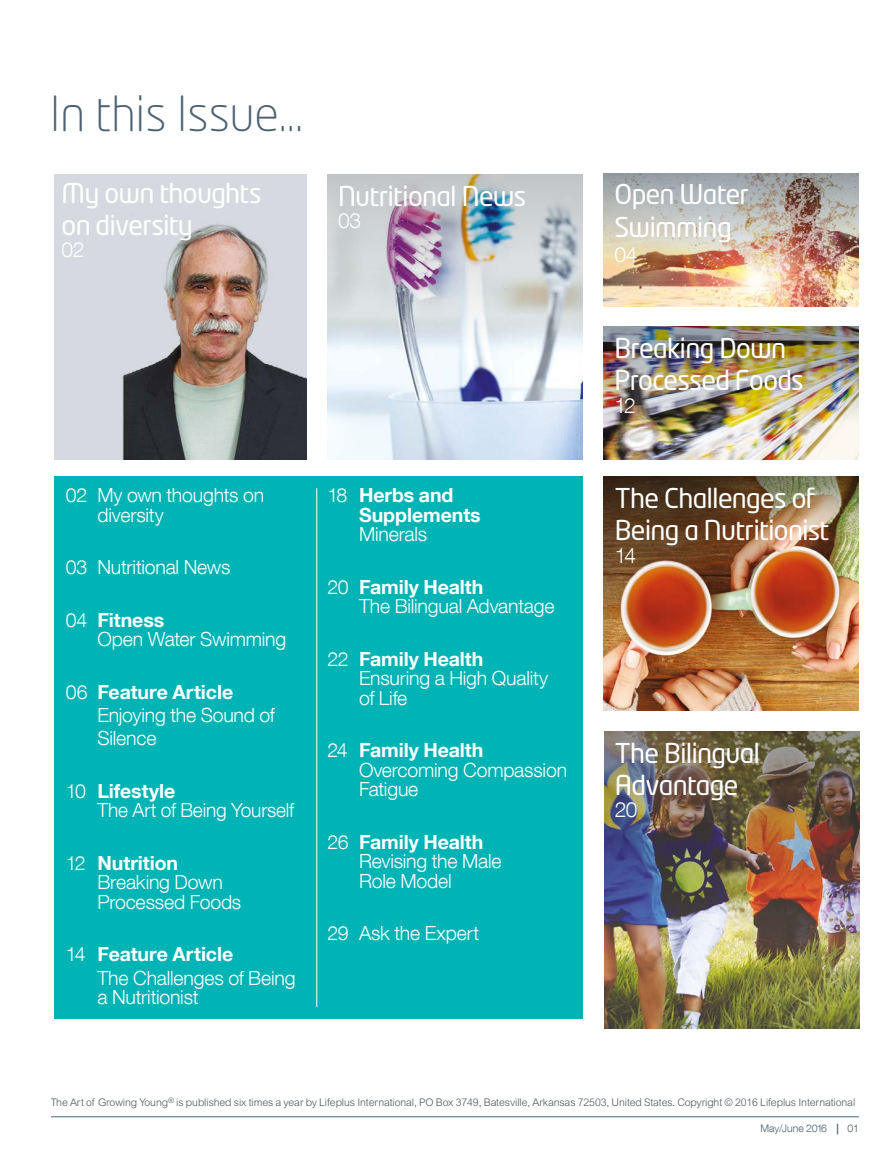
<style>
.page{position:relative;width:891px;height:1161px;background:#fff}
.page>*{position:absolute;margin:0;border:0;box-sizing:border-box;transform-origin:0 0}
.t1{font:300 48px "Neo Tech Pro";color:#4d6172}
.t2{font:27px/32.4px "Neo Tech Pro";letter-spacing:-.025em;color:#fff}
.t3{font:300 21px "Helvetica Neue LT Com";letter-spacing:-.025em;color:#fff}
.t4{font:300 19.5px/19.5px "Helvetica Neue LT Com";letter-spacing:-.01em;color:#fff}
.t5{font:700 19.5px/19.5px "Helvetica Neue LT Com";color:#fff}
.t6{font:300 10.5px "Arial MT Std";letter-spacing:-.01em;color:#4c565c}
.t7{font:300 10.5px "Helvetica Neue LT Com";letter-spacing:-.015em;color:#4d6172}
.s1{font-weight:700}
.s2{font-weight:300}
.s3{color:#4c565c}
</style>
<div class="page">
<hr style="left:51px;top:1116px;width:808px;height:1px;background:#4d6172">
<img style="left:604px;top:948px;width:255px;height:81px">
<img style="left:604px;top:423px;width:255px;height:36px">
<img style="left:604px;top:173px;width:255px;height:133px">
<img style="left:604px;top:326px;width:255px;height:97px">
<img style="left:604px;top:548px;width:255px;height:163px">
<img style="left:604px;top:476px;width:255px;height:72px">
<img style="left:327px;top:387px;width:256px;height:72px">
<div style="left:54px;top:174px;width:252px;height:285px;background:#d6dae0"></div>
<img style="left:122px;top:224px;width:184px;height:235px">
<div style="left:54px;top:476px;width:529px;height:543px;background:#00b3b5"></div>
<img style="left:327px;top:174px;width:256px;height:213px">
<img style="left:604px;top:732px;width:255px;height:216px">
<hr style="left:316px;top:488px;width:1px;height:519px;background:#fff">
<img style="left:604px;top:174px;width:255px;height:96px">
<h1 class="t1" style="left:50px;top:85px;width:255px">In this Issue...</h1>
<h2 class="t2" style="left:62px;top:177px;width:201px;line-height:31.5px">My own thoughts on diversity</h2>
<p class="t3" style="left:62px;top:237px;width:24px">02</p>
<h2 class="t2" style="left:338px;top:179px;width:190px">Nutritional News</h2>
<p class="t3" style="left:338px;top:208px;width:25px">03</p>
<p class="t4" style="left:97px;top:485px;width:168px;text-indent:-32px">02 My own thoughts on diversity</p>
<p class="t4" style="left:66px;top:557px;width:166px">03 Nutritional News</p>
<p class="t4" style="left:97px;top:610px;width:190px;text-indent:-32px">04 <span class="s1">Fitness<br></span>Open Water Swimming</p>
<p class="t4" style="left:97px;top:680px;width:179px;line-height:23.4px;text-indent:-32px">06 <span class="s1">Feature Article<br></span>Enjoying the Sound of<br>Silence</p>
<p class="t4" style="left:98px;top:781px;width:198px;text-indent:-32px">10 <span class="s1">Lifestyle<br></span>The Art of Being Yourself</p>
<p class="t4" style="left:97px;top:853px;width:145px;text-indent:-32px">12 <span class="s1">Nutrition<br></span>Breaking Down<br>Processed Foods</p>
<p class="t4" style="left:98px;top:942px;width:200px;line-height:23.4px;text-indent:-32px">14 <span class="s1">Feature Article<br></span>The Challenges of Being</p>
<p class="t4" style="left:98px;top:987px;width:103px">a Nutritionist</p>
<p class="t5" style="left:359px;top:485px;width:123px;text-indent:-32px"><span class="s2">18</span> Herbs and<br>Supplements</p>
<p class="t4" style="left:359px;top:524px;width:70px">Minerals</p>
<p class="t4" style="left:359px;top:577px;width:197px;text-indent:-32px">20 <span class="s1">Family Health<br></span>The Bilingual Advantage</p>
<p class="t4" style="left:359px;top:649px;width:191px;text-indent:-32px">22 <span class="s1">Family Health<br></span>Ensuring a High Quality of Life</p>
<p class="t4" style="left:359px;top:740px;width:210px;text-indent:-32px">24 <span class="s1">Family Health<br></span>Overcoming Compassion<br>Fatigue</p>
<p class="t4" style="left:359px;top:831px;width:144px;text-indent:-32px">26 <span class="s1">Family Health<br></span>Revising the Male<br>Role Model</p>
<p class="t4" style="left:327px;top:923px;width:153px">29 Ask the Expert</p>
<h2 class="t2" style="left:614px;top:178px;width:136px">Open Water<br>Swimming</h2>
<p class="t3" style="left:614px;top:242px;width:25px">04</p>
<h2 class="t2" style="left:614px;top:331px;width:191px">Breaking Down<br>Processed Foods</h2>
<p class="t3" style="left:614px;top:392px;width:23px">12</p>
<h2 class="t2" style="left:615px;top:481px;width:216px">The Challenges of<br>Being a Nutritionist</h2>
<p class="t3" style="left:615px;top:542px;width:23px">14</p>
<h2 class="t2" style="left:615px;top:737px;width:147px;line-height:31.5px">The Bilingual<br>Advantage</h2>
<p class="t3" style="left:615px;top:797px;width:24px">20</p>
<p class="t6" style="left:51px;top:1096px;width:806px">The Art of Growing Young<sup>®</sup> is published six times a year by Lifeplus International, PO Box 3749, Batesville, Arkansas 72503, United States. Copyright © 2016 Lifeplus International</p>
<p class="t7" style="left:760px;top:1122px;width:100px">May/June 2016 <span class="s1">|</span> <span class="s3">01</span></p>
</div>
